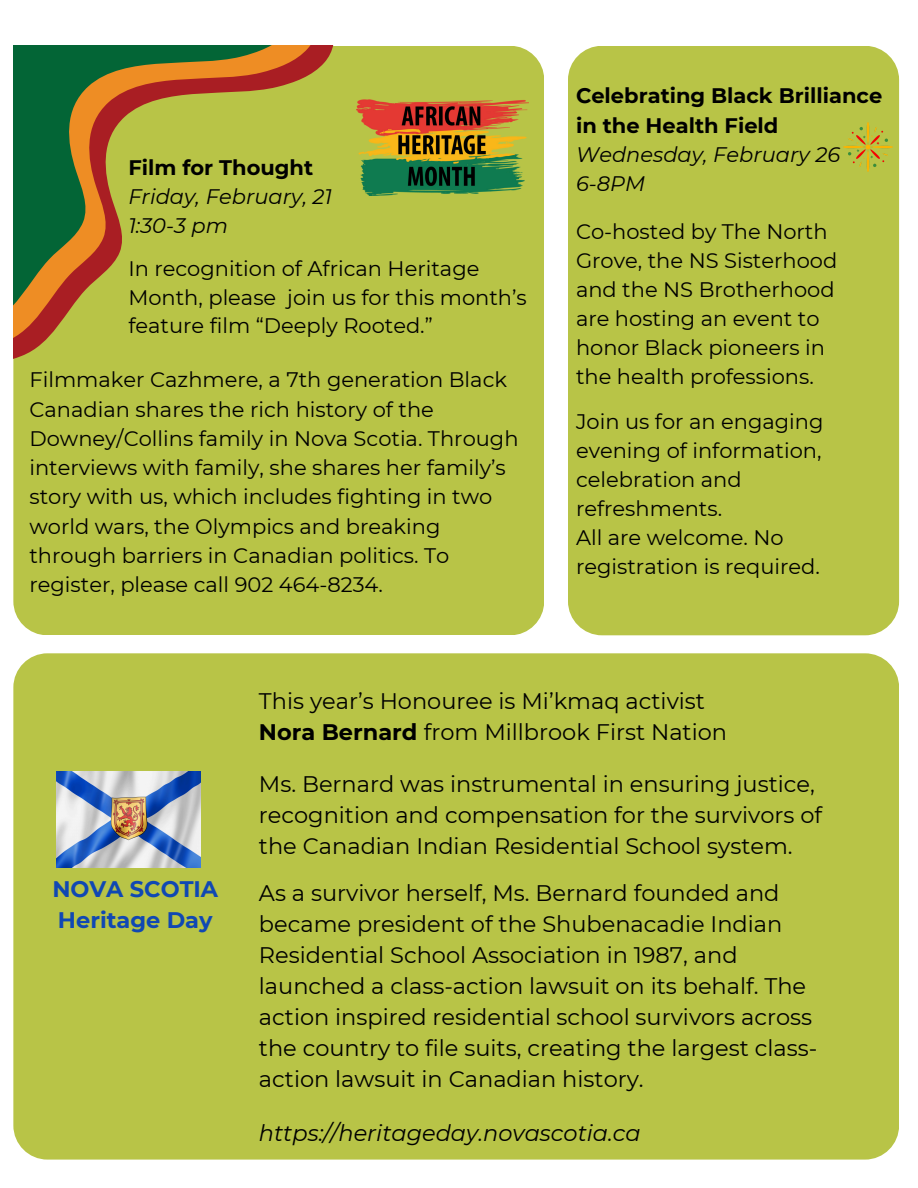
<style>
.page{position:relative;width:918px;height:1188px;background:#fff}
.page>*{position:absolute;margin:0;border:0;box-sizing:border-box;transform-origin:0 0}
.t1{font:22.5px/31px "Montserrat";color:#000}
.t2{font:italic 22.5px "Montserrat";color:#000}
.t3{font:700 22.5px/30.3px "Montserrat";color:#1048b3}
.t4{font:21px/29px "Montserrat";color:#000}
.t5{font:700 21px/29.2px "Montserrat";color:#000}
.t6{font:italic 21px "Montserrat";color:#000}
.s1{font-weight:700}
</style>
<div class="page">
<div style="left:13px;top:46px;width:531px;height:589px;background:#b8c447;border-radius:34px"></div>
<svg style="left:13px;top:46px;width:320px;height:294px"></svg>
<div style="left:13px;top:653px;width:886px;height:507px;background:#b8c447;border-radius:34px"></div>
<img style="left:56px;top:772px;width:144px;height:95px">
<div style="left:568px;top:46px;width:331px;height:589px;background:#b8c447;border-radius:34px"></div>
<img style="left:356px;top:99px;width:173px;height:96px">
<img style="left:843px;top:122px;width:50px;height:50px">
<p class="t5" style="left:128px;top:153px;width:186px">Film for Thought</p>
<h1 class="t6" style="left:128px;top:184px;width:205px">Friday, February, 21</h1>
<p class="t6" style="left:128px;top:213px;width:101px">1:30-3 pm</p>
<p class="t4" style="left:128px;top:254px;width:400px">In recognition of African Heritage<br>Month, please join us for this month’s feature film “Deeply Rooted.”</p>
<p class="t4" style="left:29px;top:365px;width:491px">Filmmaker Cazhmere, a 7th generation Black Canadian shares the rich history of the Downey/Collins family in Nova Scotia. Through interviews with family, she shares her family’s story with us, which includes fighting in two world wars, the Olympics and breaking through barriers in Canadian politics. To register, please call 902 464-8234.</p>
<p class="t5" style="left:576px;top:81px;width:308px">Celebrating Black Brilliance in the Health Field</p>
<p class="t6" style="left:576px;top:141px;width:266px">Wednesday, February 26</p>
<p class="t6" style="left:576px;top:171px;width:71px">6-8PM</p>
<p class="t4" style="left:576px;top:217px;width:263px">Co-hosted by The North<br>Grove, the NS Sisterhood and the NS Brotherhood are hosting an event to honor Black pioneers in the health professions.</p>
<p class="t4" style="left:576px;top:407px;width:249px">Join us for an engaging evening of information, celebration and refreshments.</p>
<p class="t4" style="left:576px;top:523px;width:245px">All are welcome. No registration is required.</p>
<p class="t3" style="left:52px;top:874px;width:167px">NOVA SCOTIA<br>Heritage Day</p>
<p class="t1" style="left:259px;top:686px;width:470px;line-height:30.3px">This year’s Honouree is Mi’kmaq activist<br><span class="s1">Nora Bernard</span> from Millbrook First Nation</p>
<p class="t1" style="left:259px;top:769px;width:565px">Ms. Bernard was instrumental in ensuring justice, recognition and compensation for the survivors of the Canadian Indian Residential School system.</p>
<p class="t1" style="left:259px;top:878px;width:560px">As a survivor herself, Ms. Bernard founded and became president of the Shubenacadie Indian Residential School Association in 1987, and launched a class-action lawsuit on its behalf. The action inspired residential school survivors across the country to file suits, creating the largest class&shy;action lawsuit in Canadian history.</p>
<p class="t2" style="left:259px;top:1120px;width:383px">https://heritageday.novascotia.ca</p>
</div>
